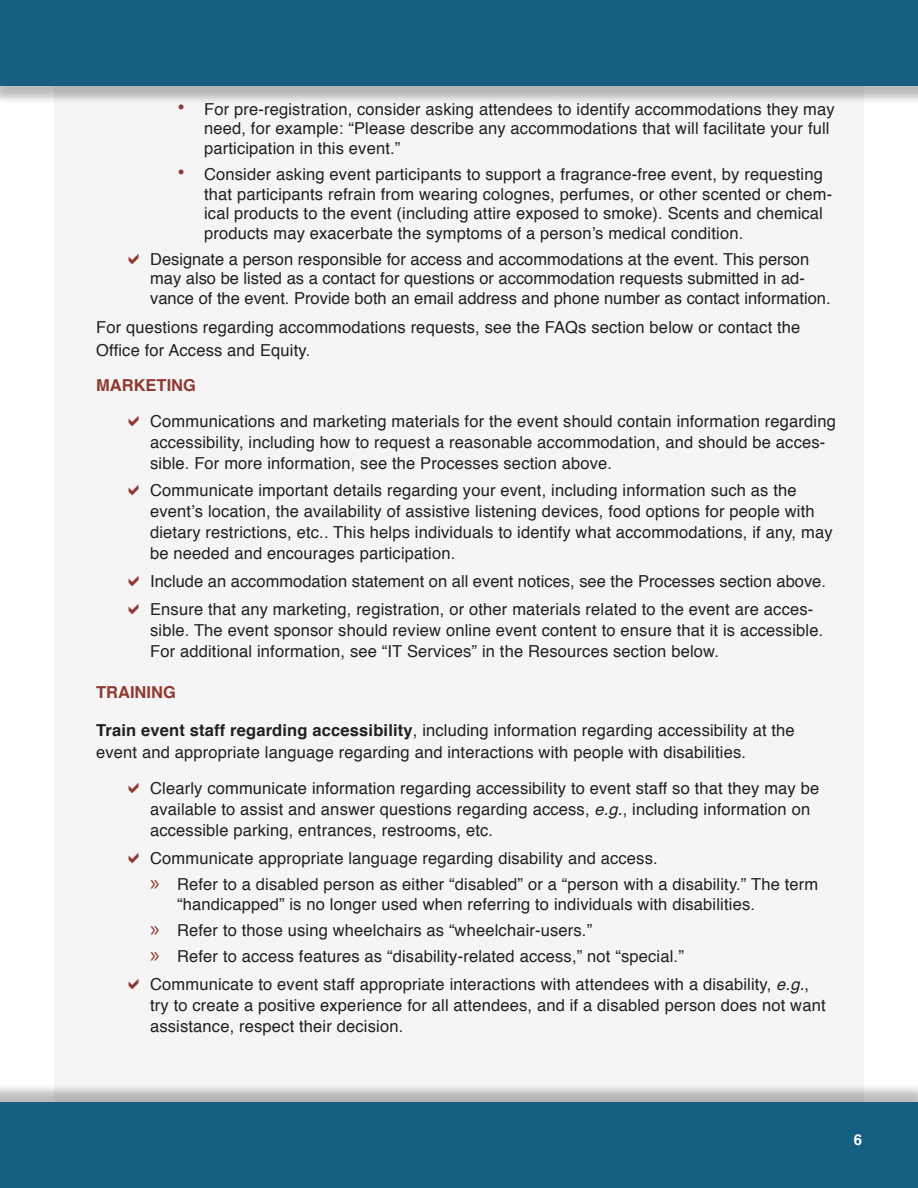
<style>
.page{position:relative;width:918px;height:1188px;background:#fff}
.page>*{position:absolute;margin:0;border:0;box-sizing:border-box;transform-origin:0 0}
.t1{font:16.5px/21px "Helvetica";letter-spacing:.01em;color:#231f20}
.t2{font:700 16.5px "Helvetica";color:#8f3931}
.t3{font:700 15px "Helvetica";color:#fff}
.s1{font-size:22.5px;color:#8f3931}
.s2{font-weight:700}
.s3{font-style:italic}
.s4{font-family:"Myriad Pro";font-size:22.5px;color:#8f3931}
</style>
<div class="page">
<div style="left:54px;top:86px;width:810px;height:1016px;background:#f5f5f6"></div>
<div style="left:0;top:1083px;width:918px;height:105px;background:#231f20;opacity:.3"></div>
<div style="left:0;top:1102px;width:918px;height:86px;background:#155f83"></div>
<div style="left:0;top:0;width:918px;height:105px;background:#231f20;opacity:.3"></div>
<div style="left:0;top:0;width:918px;height:86px;background:#155f83"></div>
<p class="t1" style="left:204px;top:100px;width:632px;line-height:19.5px;text-indent:-27px"><span class="s1">•</span> For pre-registration, consider asking attendees to identify accommodations they may need, for example: “Please describe any accommodations that will facilitate your full participation in this event.”</p>
<p class="t1" style="left:204px;top:165px;width:630px;line-height:19.5px;text-indent:-27px"><span class="s1">•</span> Consider asking event participants to support a fragrance-free event, by requesting that participants refrain from wearing colognes, perfumes, or other scented or chem&shy;ical products to the event (including attire exposed to smoke). Scents and chemical products may exacerbate the symptoms of a person’s medical condition.</p>
<p class="t1" style="left:150px;top:250px;width:682px;line-height:19.5px">Designate a person responsible for access and accommodations at the event. This person may also be listed as a contact for questions or accommodation requests submitted in ad&shy;vance of the event. Provide both an email address and phone number as contact information.</p>
<p class="t1" style="left:96px;top:317px;width:706px;line-height:22.5px">For questions regarding accommodations requests, see the FAQs section below or contact the<br>Office for Access and Equity.</p>
<p class="t2" style="left:96px;top:371px;width:101px">MARKETING</p>
<p class="t1" style="left:150px;top:411px;width:687px">Communications and marketing materials for the event should contain information regarding accessibility, including how to request a reasonable accommodation, and should be acces&shy;sible. For more information, see the Processes section above.</p>
<p class="t1" style="left:150px;top:480px;width:684px">Communicate important details regarding your event, including information such as the event’s location, the availability of assistive listening devices, food options for people with dietary restrictions, etc.. This helps individuals to identify what accommodations, if any, may be needed and encourages participation.</p>
<p class="t1" style="left:150px;top:568px;width:677px;line-height:27.8px">Include an accommodation statement on all event notices, see the Processes section above.<br>Ensure that any marketing, registration, or other materials related to the event are acces-</p>
<p class="t1" style="left:150px;top:620px;width:675px">sible. The event sponsor should review online event content to ensure that it is accessible.<br>For additional information, see “IT Services” in the Resources section below.</p>
<p class="t2" style="left:96px;top:679px;width:81px">TRAINING</p>
<p class="t1" style="left:96px;top:719px;width:700px;line-height:22.5px"><span class="s2">Train event staff regarding accessibility</span>, including information regarding accessibility at the event and appropriate language regarding and interactions with people with disabilities.</p>
<p class="t1" style="left:150px;top:779px;width:671px">Clearly communicate information regarding accessibility to event staff so that they may be available to assist and answer questions regarding access, <span class="s3">e.g.</span>, including information on accessible parking, entrances, restrooms, etc.</p>
<p class="t1" style="left:150px;top:846px;width:670px;line-height:26.2px">Communicate appropriate language regarding disability and access.<br><span class="s4">»</span> Refer to a disabled person as either “disabled” or a “person with a disability.” The term</p>
<p class="t1" style="left:150px;top:891px;width:606px;line-height:26.2px;text-indent:27px">“handicapped” is no longer used when referring to individuals with disabilities. <span class="s4">»</span> Refer to those using wheelchairs as “wheelchair-users.”<br><span class="s4">»</span> Refer to access features as “disability-related access,” not “special.”</p>
<p class="t1" style="left:150px;top:974px;width:677px">Communicate to event staff appropriate interactions with attendees with a disability, <span class="s3">e.g.</span>, try to create a positive experience for all attendees, and if a disabled person does not want assistance, respect their decision.</p>
<p class="t3" style="left:854px;top:1128px;width:10px">6</p>
</div>
